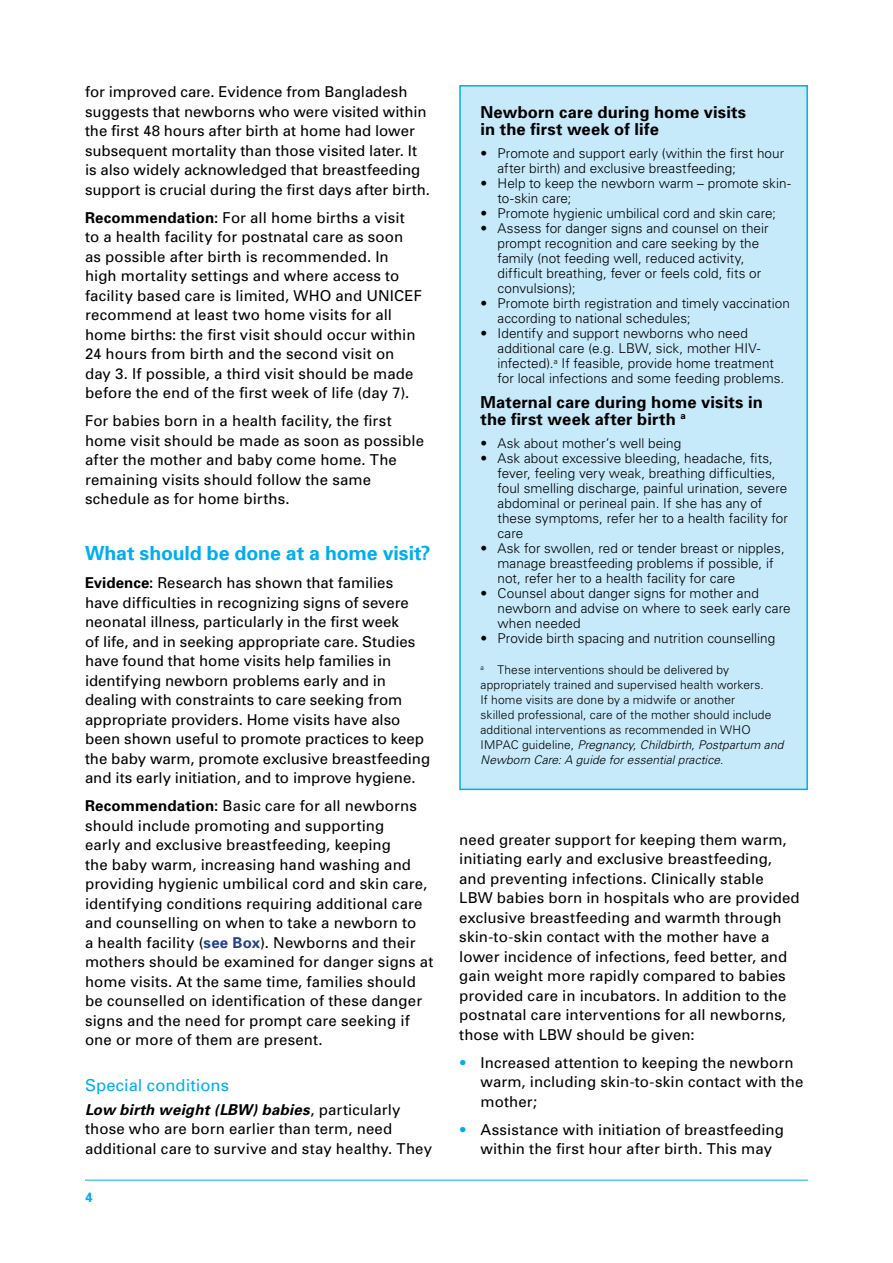
<style>
.page{position:relative;width:893px;height:1263px;background:#fff}
.page>*{position:absolute;margin:0;border:0;box-sizing:border-box;transform-origin:0 0}
.t1{font:700 19.5px "Univers";letter-spacing:-.005em;color:#00aeef}
.t2{font:700 16.5px/16.5px "Univers";letter-spacing:.01em;color:#000}
.t3{font:16.5px "Univers";color:#00aeef}
.t4{font:15px/19.5px "Univers";letter-spacing:.005em;color:#000}
.t5{font:300 13.5px/15px "Univers";letter-spacing:.005em;color:#000}
.t6{font:700 13.5px "Univers";color:#00aeef}
.t7{font:300 12px/15px "Univers";letter-spacing:.01em;color:#000}
.s1{font-weight:700}
.s2{font-weight:700;color:#25408f}
.s3{font-weight:700;font-style:italic}
.s4{font-style:italic}
.s5{font-weight:900;color:#00aeef}
</style>
<div class="page">
<hr style="left:85px;top:1180px;width:723px;height:1px;background:#00aeef">
<div style="left:459px;top:85px;width:349px;height:705px;background:#c7eafb;border:2px solid #00aeef"></div>
<p class="t4" style="left:85px;top:82px;width:346px">for improved care. Evidence from Bangladesh suggests that newborns who were visited within the first 48 hours after birth at home had lower subsequent mortality than those visited later. It is also widely acknowledged that breastfeeding support is crucial during the first days after birth.</p>
<p class="t4" style="left:85px;top:207px;width:339px"><span class="s1">Recommendation:</span> For all home births a visit to a health facility for postnatal care as soon as possible after birth is recommended. In high mortality settings and where access to facility based care is limited, WHO and UNICEF recommend at least two home visits for all home births: the first visit should occur within 24 hours from birth and the second visit on day 3. If possible, a third visit should be made before the end of the first week of life (day 7).</p>
<p class="t4" style="left:85px;top:411px;width:340px">For babies born in a health facility, the first home visit should be made as soon as possible after the mother and baby come home. The remaining visits should follow the same schedule as for home births.</p>
<h1 class="t1" style="left:85px;top:541px;width:347px">What should be done at a home visit?</h1>
<p class="t4" style="left:85px;top:573px;width:347px"><span class="s1">Evidence:</span> Research has shown that families have difficulties in recognizing signs of severe neonatal illness, particularly in the first week<br>of life, and in seeking appropriate care. Studies have found that home visits help families in identifying newborn problems early and in dealing with constraints to care seeking from appropriate providers. Home visits have also been shown useful to promote practices to keep the baby warm, promote exclusive breastfeeding and its early initiation, and to improve hygiene.</p>
<p class="t4" style="left:85px;top:796px;width:350px"><span class="s1">Recommendation:</span> Basic care for all newborns should include promoting and supporting<br>early and exclusive breastfeeding, keeping<br>the baby warm, increasing hand washing and providing hygienic umbilical cord and skin care, identifying conditions requiring additional care and counselling on when to take a newborn to<br>a health facility (<span class="s2">see Box</span>). Newborns and their mothers should be examined for danger signs at home visits. At the same time, families should be counselled on identification of these danger signs and the need for prompt care seeking if one or more of them are present.</p>
<p class="t3" style="left:85px;top:1075px;width:145px">Special conditions</p>
<p class="t4" style="left:85px;top:1099px;width:348px"><span class="s3">Low birth weight (LBW) babies</span>, particularly those who are born earlier than term, need additional care to survive and stay healthy. They</p>
<p class="t6" style="left:85px;top:1188px;width:9px">4</p>
<p class="t2" style="left:480px;top:104px;width:267px">Newborn care during home visits in the first week of life</p>
<p class="t5" style="left:497px;top:146px;width:288px;text-indent:-17px">• Promote and support early (within the first hour after birth) and exclusive breastfeeding;</p>
<p class="t5" style="left:497px;top:176px;width:295px;text-indent:-17px">• Help to keep the newborn warm – promote skin&shy;to-skin care;</p>
<p class="t5" style="left:480px;top:206px;width:297px">• Promote hygienic umbilical cord and skin care;</p>
<p class="t5" style="left:497px;top:221px;width:273px;text-indent:-17px">• Assess for danger signs and counsel on their prompt recognition and care seeking by the family (not feeding well, reduced activity, difficult breathing, fever or feels cold, fits or convulsions);</p>
<p class="t5" style="left:497px;top:296px;width:294px;text-indent:-17px">• Promote birth registration and timely vaccination according to national schedules;</p>
<p class="t5" style="left:497px;top:326px;width:288px;text-indent:-17px">• Identify and support newborns who need additional care (e.g. LBW, sick, mother HIV&shy;infected).<sup>a</sup> If feasible, provide home treatment for local infections and some feeding problems.</p>
<p class="t2" style="left:480px;top:394px;width:284px">Maternal care during home visits in the first week after birth <sup>a</sup></p>
<p class="t5" style="left:480px;top:436px;width:202px">• Ask about mother’s well being</p>
<p class="t5" style="left:497px;top:451px;width:292px;text-indent:-17px">• Ask about excessive bleeding, headache, fits, fever, feeling very weak, breathing difficulties, foul smelling discharge, painful urination, severe abdominal or perineal pain. If she has any of these symptoms, refer her to a health facility for care</p>
<p class="t5" style="left:497px;top:541px;width:289px;text-indent:-17px">• Ask for swollen, red or tender breast or nipples, manage breastfeeding problems if possible, if not, refer her to a health facility for care</p>
<p class="t5" style="left:497px;top:586px;width:295px;text-indent:-17px">• Counsel about danger signs for mother and newborn and advise on where to seek early care when needed</p>
<p class="t5" style="left:480px;top:631px;width:296px">• Provide birth spacing and nutrition counselling</p>
<p class="t7" style="left:480px;top:661px;width:304px"><sup>a</sup> These interventions should be delivered by appropriately trained and supervised health workers.<br>If home visits are done by a midwife or another<br>skilled professional, care of the mother should include additional interventions as recommended in WHO IMPAC guideline, <span class="s4">Pregnancy, Childbirth, Postpartum and Newborn Care: A guide for essential practice</span>.</p>
<p class="t4" style="left:459px;top:829px;width:342px">need greater support for keeping them warm, initiating early and exclusive breastfeeding, and preventing infections. Clinically stable LBW babies born in hospitals who are provided exclusive breastfeeding and warmth through skin-to-skin contact with the mother have a lower incidence of infections, feed better, and gain weight more rapidly compared to babies provided care in incubators. In addition to the postnatal care interventions for all newborns, those with LBW should be given:</p>
<p class="t4" style="left:480px;top:1052px;width:325px;text-indent:-21px"><span class="s5">•</span> Increased attention to keeping the newborn warm, including skin-to-skin contact with the mother;</p>
<p class="t4" style="left:480px;top:1119px;width:305px;text-indent:-21px"><span class="s5">•</span> Assistance with initiation of breastfeeding within the first hour after birth. This may</p>
</div>
